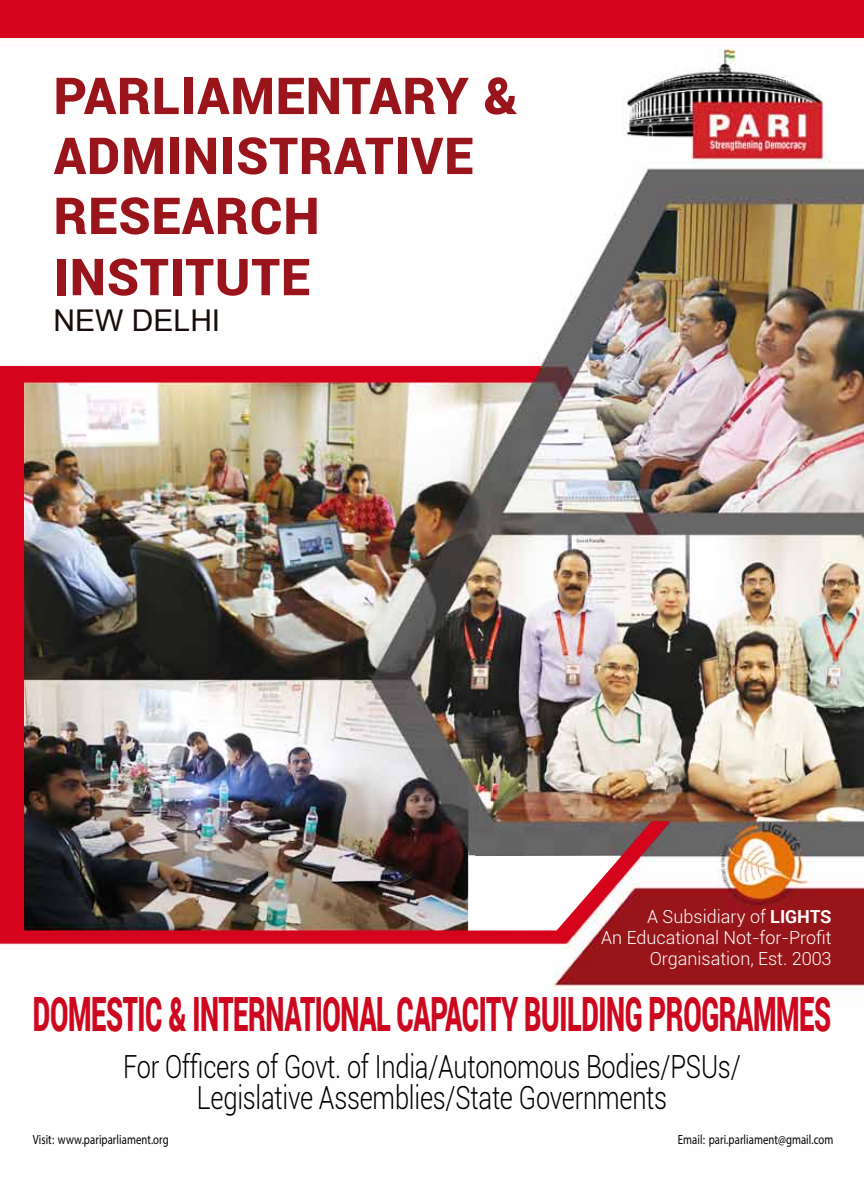
<style>
.page{position:relative;width:864px;height:1188px;background:#fff}
.page>*{position:absolute;margin:0;border:0;box-sizing:border-box;transform-origin:0 0}
.t1{font:900 51px/60.4px "Roboto";letter-spacing:.02em;color:#9a141c}
.t2{font:900 47.25px "Roboto";letter-spacing:-.015em;color:#cd071e;scale:.57 1}
.t3{font:300 31.8px/30.6px "Roboto";letter-spacing:-.01em;color:#000;text-align:center;scale:.8 1}
.t4{font:30px "Arial";color:#180d0a}
.t5{font:18.75px "Myriad Arabic";letter-spacing:.005em;color:#000;scale:.8 1}
.t6{font:300 18px/21px "Roboto";color:#fff;text-align:right}
.s1{font-weight:700}
</style>
<div class="page">
<img style="left:1px;top:49px;width:863px;height:941px">
<div style="left:0;top:0;width:864px;height:38px;background:#d5031c"></div>
<div style="left:0;top:366px;width:24px;height:577px;background:#d5031c"></div>
<img style="left:24px;top:821px;width:646px;height:122px">
<svg style="left:24px;top:366px;width:517px;height:16px;background:#d4041d"></svg>
<svg style="left:468px;top:848px;width:153px;height:82px"></svg>
<h1 class="t1" style="left:54px;top:64px;width:466px">PARLIAMENTARY &amp;<br>ADMINISTRATIVE<br>RESEARCH<br>INSTITUTE</h1>
<p class="t4" style="left:54px;top:300px;width:168px">NEW DELHI</p>
<p class="t6" style="left:601px;top:906px;width:232px">A Subsidiary of <span class="s1">LIGHTS<br></span>An Educational Not-for-Profit<br>Organisation, Est. 2003</p>
<h2 class="t2" style="left:33px;top:981px;width:1402px">DOMESTIC &amp; INTERNATIONAL CAPACITY BUILDING PROGRAMMES</h2>
<p class="t3" style="left:123px;top:1050px;width:773px">For Officers of Govt. of India/Autonomous Bodies/PSUs/<br>Legislative Assemblies/State Governments</p>
<p class="t5" style="left:33px;top:1127px;width:171px">Visit: www.pariparliament.org</p>
<p class="t5" style="left:678px;top:1127px;width:196px">Email: pari.parliament@gmail.com</p>
</div>
